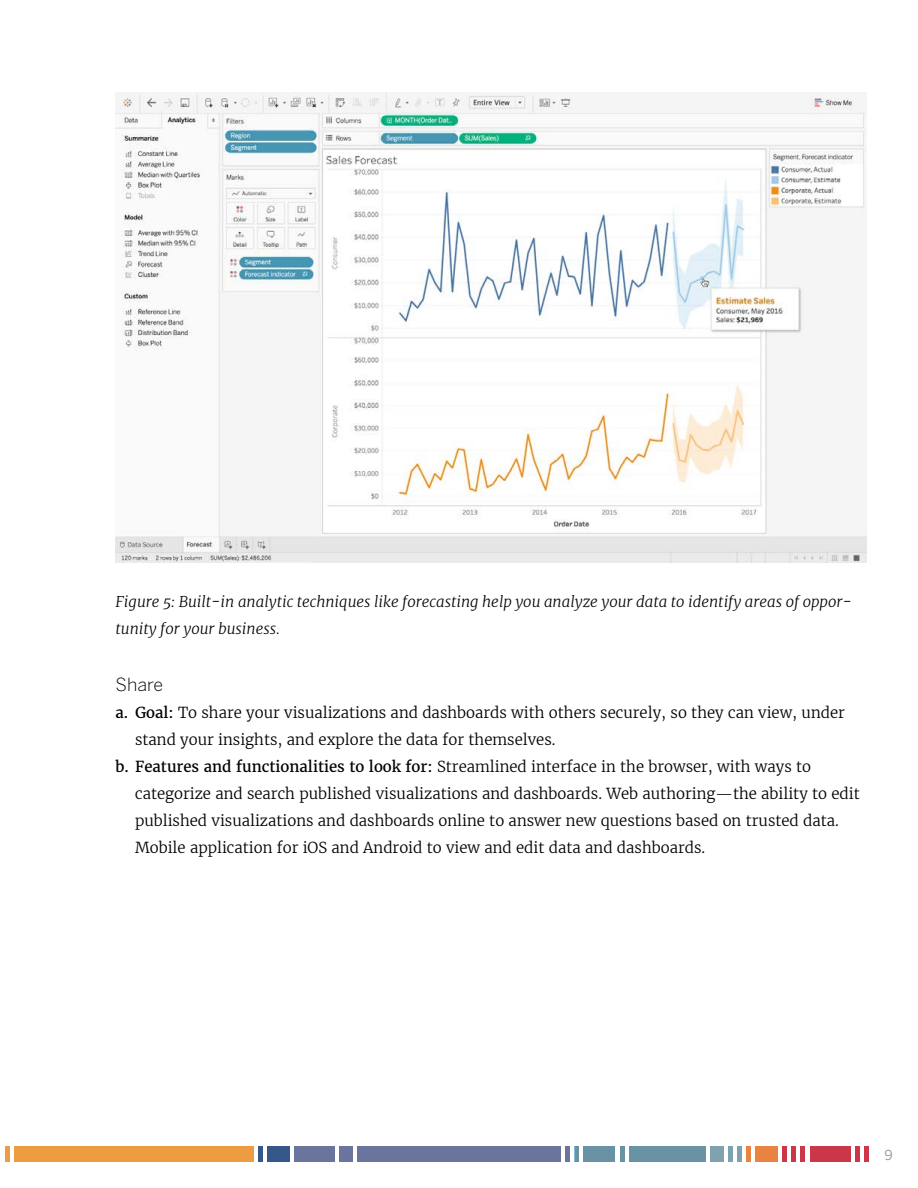
<style>
.page{position:relative;width:918px;height:1188px;background:#fff}
.page>*{position:absolute;margin:0;border:0;box-sizing:border-box;transform-origin:0 0}
.t1{font:300 18px "Benton Sans";color:#000}
.t2{font:300 15px "Merriweather";color:#000}
.t3{font:italic 300 15px/27px "Merriweather";color:#000}
.t4{font:13.5px "Benton Sans";color:#9b9b9b}
.s1{font-weight:400}
</style>
<div class="page">
<div style="left:14px;top:1147px;width:239px;height:15px;background:#ed9c41"></div>
<hr style="left:5px;top:1147px;width:4px;height:15px;background:#ed9c41">
<div style="left:267px;top:1147px;width:23px;height:15px;background:#35578a"></div>
<hr style="left:258px;top:1147px;width:4px;height:15px;background:#35578a">
<div style="left:294px;top:1147px;width:41px;height:15px;background:#6b749c"></div>
<div style="left:340px;top:1147px;width:13px;height:15px;background:#6b749c"></div>
<div style="left:358px;top:1147px;width:203px;height:15px;background:#6b749c"></div>
<hr style="left:566px;top:1147px;width:4px;height:15px;background:#6b749c">
<div style="left:584px;top:1147px;width:31px;height:15px;background:#6993a5"></div>
<hr style="left:575px;top:1147px;width:4px;height:15px;background:#6993a5">
<div style="left:629px;top:1147px;width:77px;height:15px;background:#6993a5"></div>
<hr style="left:620px;top:1147px;width:4px;height:15px;background:#6993a5">
<div style="left:710px;top:1147px;width:14px;height:15px;background:#7ea3af"></div>
<div style="left:737px;top:1147px;width:5px;height:15px;background:#7ea3af"></div>
<div style="left:728px;top:1147px;width:5px;height:15px;background:#7ea3af"></div>
<div style="left:756px;top:1147px;width:22px;height:15px;background:#ea8341"></div>
<hr style="left:747px;top:1147px;width:4px;height:15px;background:#ea8341">
<hr style="left:783px;top:1147px;width:4px;height:15px;background:#cc3649">
<hr style="left:801px;top:1147px;width:4px;height:15px;background:#cc3649">
<hr style="left:792px;top:1147px;width:4px;height:15px;background:#cc3649">
<div style="left:810px;top:1147px;width:40px;height:15px;background:#cc3649"></div>
<hr style="left:855px;top:1147px;width:4px;height:15px;background:#cc3649">
<hr style="left:864px;top:1147px;width:4px;height:15px;background:#cc3649">
<img style="left:116px;top:93px;width:750px;height:469px">
<p class="t3" style="left:116px;top:587px;width:738px">Figure 5: Built-in analytic techniques like forecasting help you analyze your data to identify areas of oppor&shy;tunity for your business.</p>
<p class="t1" style="left:116px;top:673px;width:49px">Share</p>
<p class="t2" style="left:116px;top:702px;width:731px"><span class="s1">a. Goal:</span> To share your visualizations and dashboards with others securely, so they can view, under</p>
<p class="t2" style="left:135px;top:729px;width:422px">stand your insights, and explore the data for themselves.</p>
<p class="t2" style="left:116px;top:756px;width:697px"><span class="s1">b. Features and functionalities to look for:</span> Streamlined interface in the browser, with ways to</p>
<p class="t2" style="left:135px;top:783px;width:726px">categorize and search published visualizations and dashboards. Web authoring—the ability to edit</p>
<p class="t2" style="left:135px;top:810px;width:705px">published visualizations and dashboards online to answer new questions based on trusted data.</p>
<p class="t2" style="left:135px;top:837px;width:572px">Mobile application for iOS and Android to view and edit data and dashboards.</p>
<p class="t4" style="left:885px;top:1147px;width:10px">9</p>
</div>
